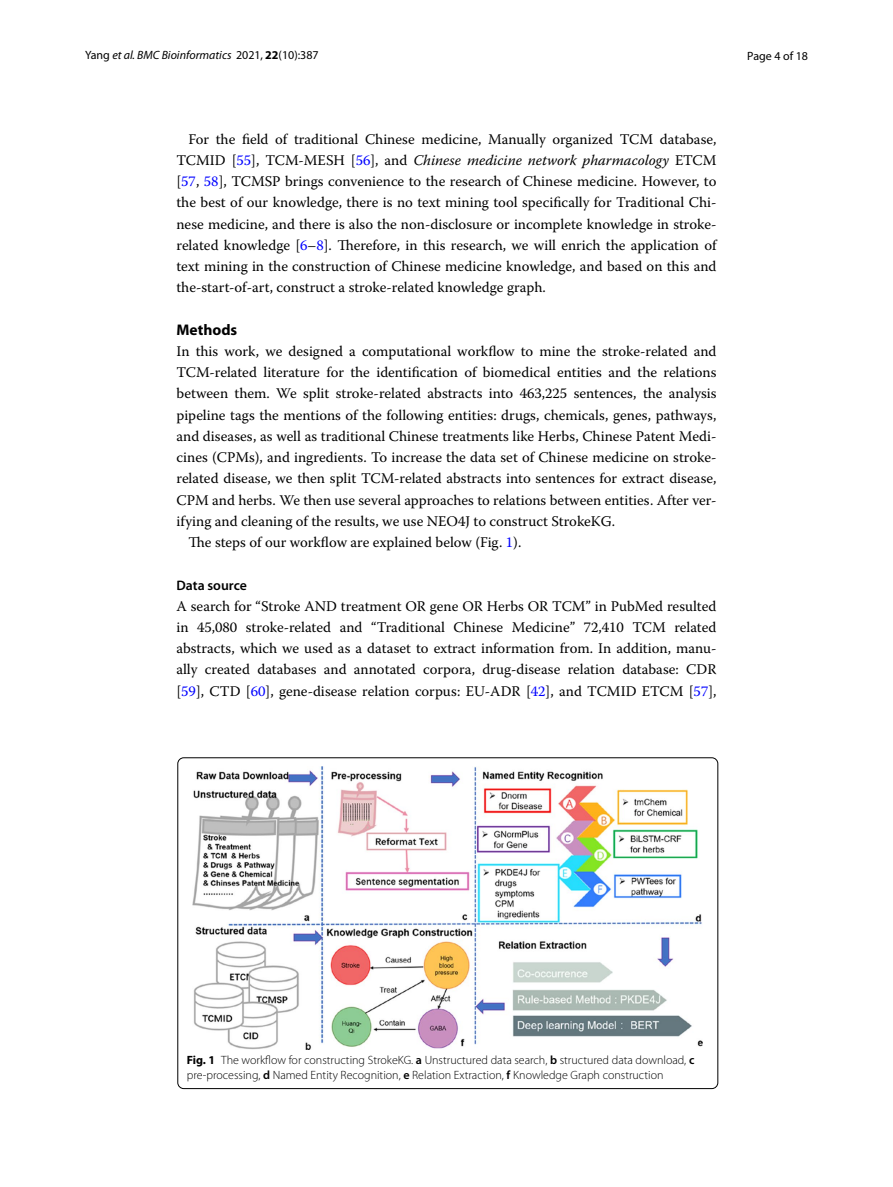
<style>
.page{position:relative;width:893px;height:1187px;background:#fff}
.page>*{position:absolute;margin:0;border:0;box-sizing:border-box;transform-origin:0 0}
.t1{font:700 15.45px "Myriad Pro";color:#000}
.t2{font:14.7px/21.3px "Warnock Pro";color:#000;text-align:justify}
.t3{font:600 13.8px "Myriad Pro";color:#000}
.t4{font:300 12px/15px "Myriad Pro";color:#000}
.t5{font:italic 12px "Myriad Pro";color:#000}
.t6{font:12px "Myriad Pro";color:#000}
.s1{font-style:normal}
.s2{font-weight:700;font-style:normal}
.s3{color:#00f}
.s4{font-style:italic}
.s5{font-weight:700}
.s6{font-weight:600}
</style>
<div class="page">
<img style="left:193px;top:766px;width:510px;height:283px">
<p class="t5" style="left:85px;top:48px;width:235px"><span class="s1">Yang</span> et al. BMC Bioinformatics <span class="s1">2021,</span> <span class="s2">22</span><span class="s1">(10):387</span></p>
<p class="t6" style="left:747px;top:48px;width:62px">Page 4 of 18</p>
<p class="t2" style="left:176px;top:128px;width:542px;text-indent:12px">For the field of traditional Chinese medicine, Manually organized TCM database, TCMID [<span class="s3">55</span>], TCM-MESH [<span class="s3">56</span>], and <span class="s4">Chinese medicine network pharmacology</span> ETCM [<span class="s3">57</span>, <span class="s3">58</span>], TCMSP brings convenience to the research of Chinese medicine. However, to the best of our knowledge, there is no text mining tool specifically for Traditional Chi&shy;nese medicine, and there is also the non-disclosure or incomplete knowledge in stroke&shy;related knowledge [<span class="s3">6</span>–<span class="s3">8</span>]. Therefore, in this research, we will enrich the application of text mining in the construction of Chinese medicine knowledge, and based on this and the-start-of-art, construct a stroke-related knowledge graph.</p>
<p class="t1" style="left:176px;top:319px;width:62px">Methods</p>
<p class="t2" style="left:176px;top:340px;width:542px">In this work, we designed a computational workflow to mine the stroke-related and</p>
<p class="t2" style="left:176px;top:361px;width:542px">TCM-related literature for the identification of biomedical entities and the relations</p>
<p class="t2" style="left:176px;top:382px;width:542px">between them. We split stroke-related abstracts into 463,225 sentences, the analysis</p>
<p class="t2" style="left:176px;top:404px;width:541px">pipeline tags the mentions of the following entities: drugs, chemicals, genes, pathways,</p>
<p class="t2" style="left:176px;top:425px;width:542px">and diseases, as well as traditional Chinese treatments like Herbs, Chinese Patent Medi-</p>
<p class="t2" style="left:176px;top:446px;width:541px">cines (CPMs), and ingredients. To increase the data set of Chinese medicine on stroke-</p>
<p class="t2" style="left:176px;top:467px;width:542px">related disease, we then split TCM-related abstracts into sentences for extract disease,</p>
<p class="t2" style="left:176px;top:489px;width:542px">CPM and herbs. We then use several approaches to relations between entities. After ver-</p>
<p class="t2" style="left:176px;top:510px;width:440px">ifying and cleaning of the results, we use NEO4J to construct StrokeKG.</p>
<p class="t2" style="left:188px;top:531px;width:334px">The steps of our workflow are explained below (Fig. <span class="s3">1</span>).</p>
<p class="t3" style="left:176px;top:576px;width:72px">Data source</p>
<p class="t2" style="left:176px;top:595px;width:542px">A search for “Stroke AND treatment OR gene OR Herbs OR TCM” in PubMed resulted in 45,080 stroke-related and “Traditional Chinese Medicine” 72,410 TCM related abstracts, which we used as a dataset to extract information from. In addition, manu&shy;ally created databases and annotated corpora, drug-disease relation database: CDR [<span class="s3">59</span>], CTD [<span class="s3">60</span>], gene-disease relation corpus: EU-ADR [<span class="s3">42</span>], and TCMID ETCM [<span class="s3">57</span>],</p>
<p class="t4" style="left:187px;top:1052px;width:509px"><span class="s5">Fig. 1</span> The workflow for constructing StrokeKG. <span class="s6">a</span> Unstructured data search, <span class="s6">b</span> structured data download, <span class="s6">c </span>pre-processing, <span class="s6">d</span> Named Entity Recognition, <span class="s6">e</span> Relation Extraction, <span class="s6">f</span> Knowledge Graph construction</p>
</div>
